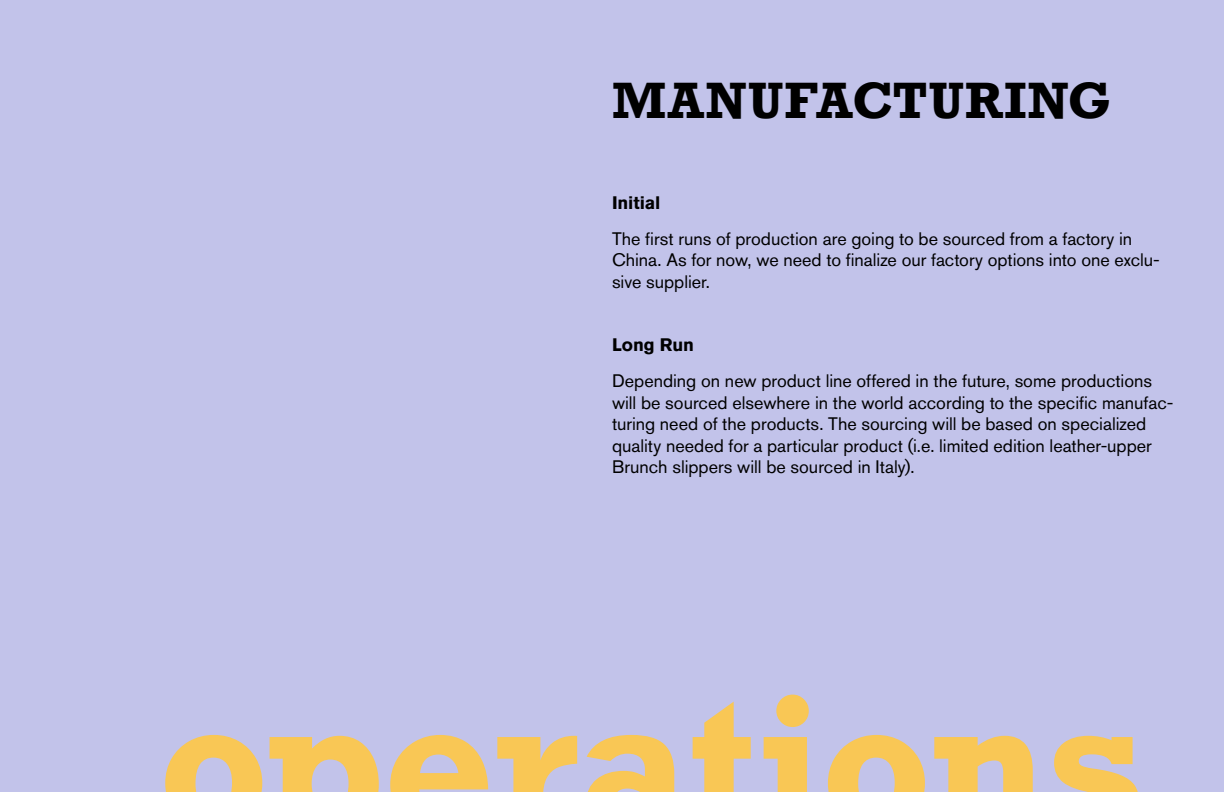
<style>
.page{position:relative;width:1224px;height:792px;background:#c2c3ea}
.page>*{position:absolute;margin:0;border:0;box-sizing:border-box;transform-origin:0 0}
.t1{font:700 180px "Rockwell";letter-spacing:-.01em;color:#f9c755}
.t2{font:700 48px "Rockwell";letter-spacing:.025em;color:#000}
.t3{font:18px/21.6px "Akzidenz Grotesk BQ";color:#000}
.t4{font:700 18px "Akzidenz Grotesk BQ";letter-spacing:-.005em;color:#000}
</style>
<div class="page">
<h2 class="t2" style="left:612px;top:70px;width:501px">MANUFACTURING</h2>
<p class="t4" style="left:612px;top:192px;width:50px">Initial</p>
<p class="t3" style="left:612px;top:227px;width:549px">The first runs of production are going to be sourced from a factory in<br>China. As for now, we need to finalize our factory options into one exclu&shy;sive supplier.</p>
<p class="t4" style="left:612px;top:334px;width:84px">Long Run</p>
<p class="t3" style="left:612px;top:370px;width:563px">Depending on new product line offered in the future, some productions will be sourced elsewhere in the world according to the specific manufac&shy;turing need of the products. The sourcing will be based on specialized quality needed for a particular product (i.e. limited edition leather-upper Brunch slippers will be sourced in Italy).</p>
<h1 class="t1" style="left:158px;top:647px;width:986px">o erations</h1>
</div>
